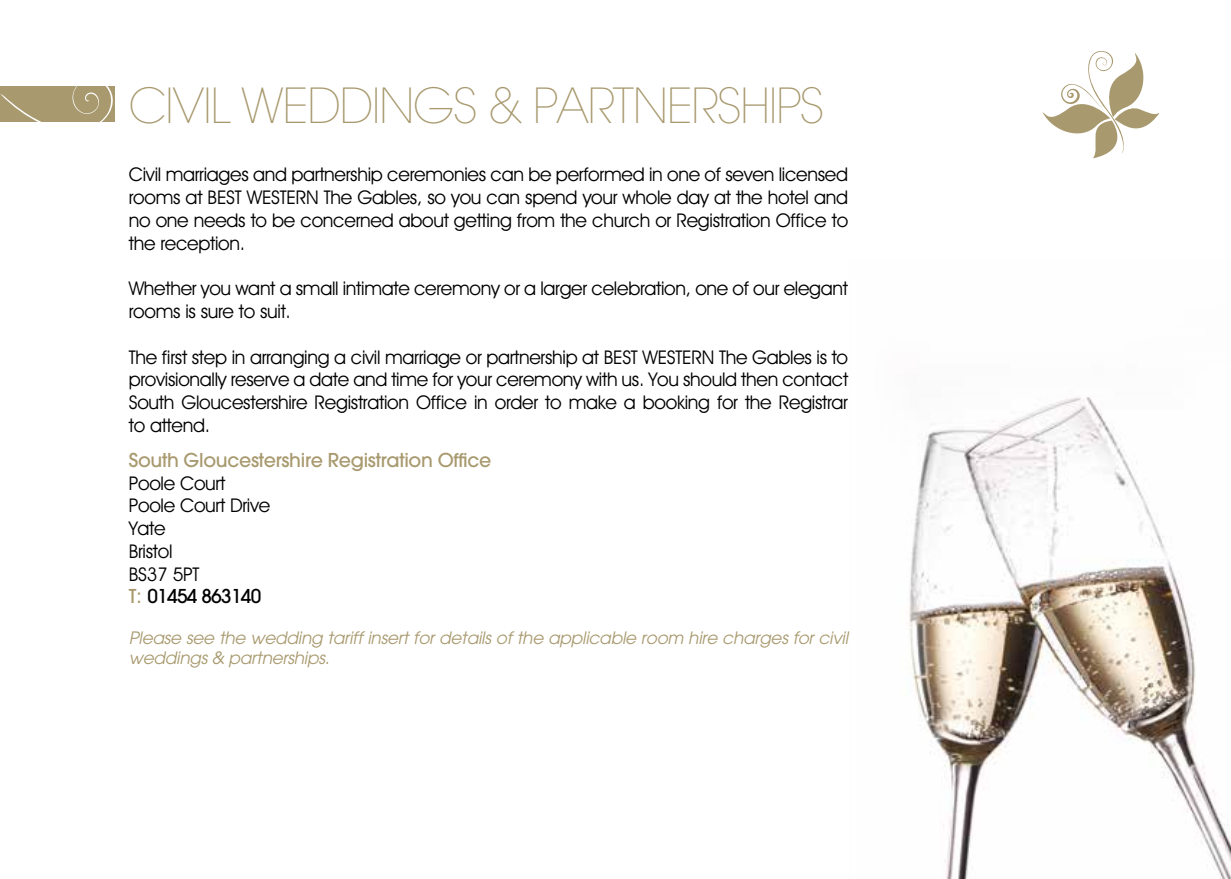
<style>
.page{position:relative;width:1231px;height:879px;background:#fff}
.page>*{position:absolute;margin:0;border:0;box-sizing:border-box;transform-origin:0 0}
.t1{font:200 48px "Avant Garde";letter-spacing:-.03em;color:#a8996e}
.t2{font:19px/22.8px "Avant Garde IT Cby BT";letter-spacing:-.015em;color:#000;text-align:justify}
.t3{font:500 19px "Avant Garde";letter-spacing:-.015em;color:#a8996e}
.t4{font:500 19px "Avant Garde";letter-spacing:-.035em;color:#000}
.t5{font:italic 17px/20.4px "Avant Garde";letter-spacing:-.015em;color:#a8996e}
.s1{color:#a8996e}
</style>
<div class="page">
<img style="left:909px;top:397px;width:321px;height:482px">
<svg style="left:1042px;top:51px;width:117px;height:107px"></svg>
<svg style="left:0;top:86px;width:115px;height:36px;background:#ab9d74"></svg>
<h1 class="t1" style="left:129px;top:77px;width:697px">CIVIL WEDDINGS &amp; PARTNERSHIPS</h1>
<p class="t2" style="left:129px;top:163px;width:720px">Civil marriages and partnership ceremonies can be performed in one of seven licensed rooms at BEST WESTERN The Gables, so you can spend your whole day at the hotel and no one needs to be concerned about getting from the church or Registration Office to the reception.</p>
<p class="t2" style="left:129px;top:277px;width:720px">Whether you want a small intimate ceremony or a larger celebration, one of our elegant rooms is sure to suit.</p>
<p class="t2" style="left:129px;top:345px;width:720px">The first step in arranging a civil marriage or partnership at BEST WESTERN The Gables is to provisionally reserve a date and time for your ceremony with us. You should then contact South Gloucestershire Registration Office in order to make a booking for the Registrar to attend.</p>
<p class="t3" style="left:129px;top:448px;width:364px">South Gloucestershire Registration Office</p>
<p class="t2" style="left:129px;top:471px;width:143px;text-align:left">Poole Court<br>Poole Court Drive<br>Yate<br>Bristol<br>BS37 5PT</p>
<p class="t4" style="left:129px;top:584px;width:134px"><span class="s1">T:</span> 01454 863140</p>
<p class="t5" style="left:129px;top:627px;width:720px">Please see the wedding tariff insert for details of the applicable room hire charges for civil weddings &amp; partnerships.</p>
</div>
